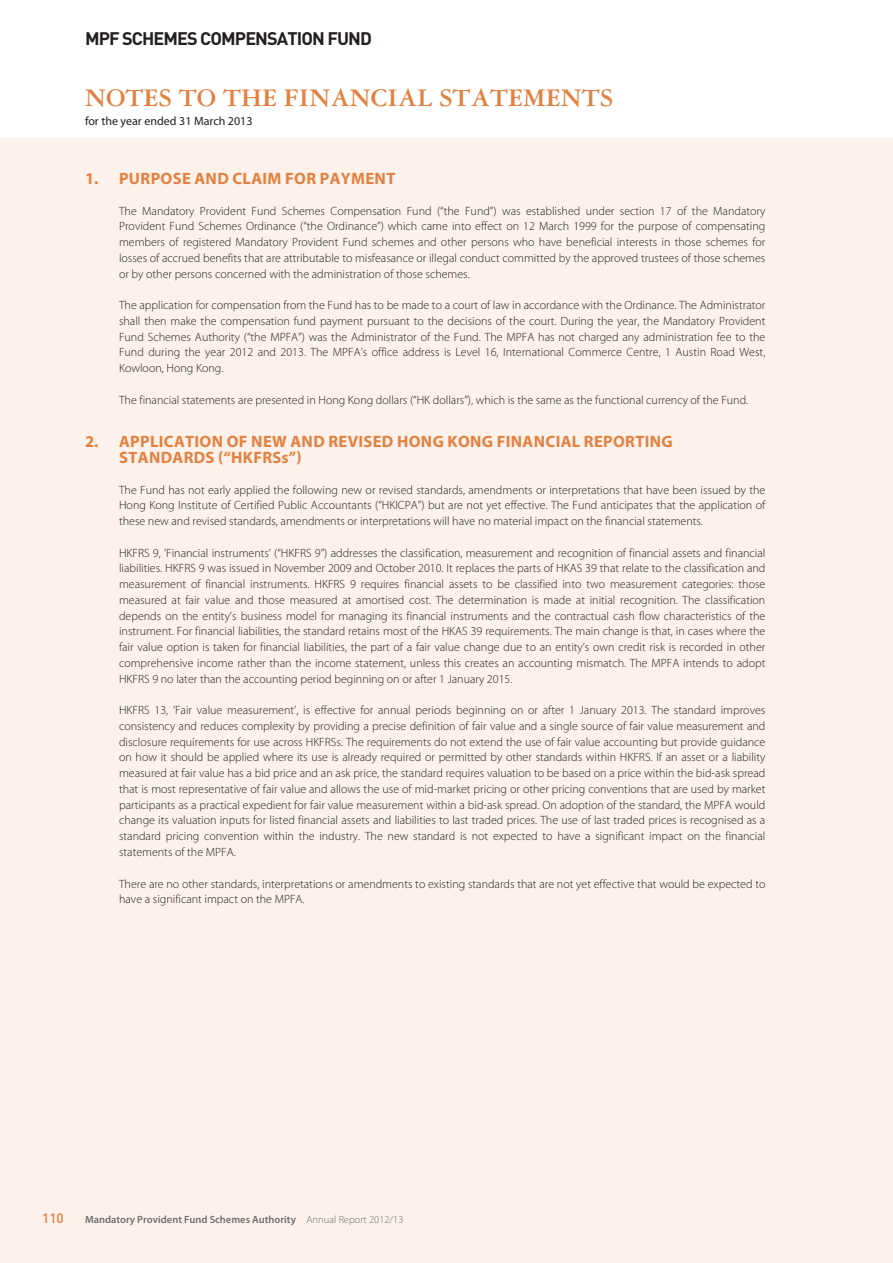
<style>
.page{position:relative;width:893px;height:1263px;background:#fff}
.page>*{position:absolute;margin:0;border:0;box-sizing:border-box;transform-origin:0 0}
.t1{font:700 27px "Garamond 3 LT Std";color:#e28140}
.t2{font:700 18px "DIN Pro";letter-spacing:-.05em;color:#231f20}
.t3{font:700 16.5px/15.8px "Myriad Pro";letter-spacing:.02em;color:#e28140}
.t4{font:500 13.5px "DIN Pro";color:#e28140}
.t5{font:300 12px/15.8px "Myriad Pro";color:#231f20;text-align:justify}
.t6{font:12px "Myriad Pro";color:#231f20}
.t7{font:600 10.5px "Myriad Pro";color:#6c6d70}
.s1{font-weight:300}
</style>
<div class="page">
<div style="left:0;top:138px;width:893px;height:1125px;background:#fcf2eb"></div>
<h2 class="t2" style="left:85px;top:32px;width:288px">MPF SCHEMES COMPENSATION FUND</h2>
<h1 class="t1" style="left:85px;top:87px;width:530px">NOTES TO THE FINANCIAL STATEMENTS</h1>
<p class="t6" style="left:85px;top:116px;width:169px">for the year ended 31 March 2013</p>
<h3 class="t3" style="left:85px;top:172px;width:312px">1. PURPOSE AND CLAIM FOR PAYMENT</h3>
<p class="t5" style="left:119px;top:204px;width:648px">The Mandatory Provident Fund Schemes Compensation Fund (“the Fund”) was established under section 17 of the Mandatory Provident Fund Schemes Ordinance (“the Ordinance”) which came into effect on 12 March 1999 for the purpose of compensating members of registered Mandatory Provident Fund schemes and other persons who have beneficial interests in those schemes for losses of accrued benefits that are attributable to misfeasance or illegal conduct committed by the approved trustees of those schemes or by other persons concerned with the administration of those schemes.</p>
<p class="t5" style="left:119px;top:298px;width:648px">The application for compensation from the Fund has to be made to a court of law in accordance with the Ordinance. The Administrator shall then make the compensation fund payment pursuant to the decisions of the court. During the year, the Mandatory Provident Fund Schemes Authority (“the MPFA”) was the Administrator of the Fund. The MPFA has not charged any administration fee to the Fund during the year 2012 and 2013. The MPFA’s office address is Level 16, International Commerce Centre, 1 Austin Road West, Kowloon, Hong Kong.</p>
<p class="t5" style="left:119px;top:393px;width:631px">The financial statements are presented in Hong Kong dollars (“HK dollars”), which is the same as the functional currency of the Fund.</p>
<h3 class="t3" style="left:119px;top:435px;width:555px;text-indent:-34px">2. APPLICATION OF NEW AND REVISED HONG KONG FINANCIAL REPORTING<br>STANDARDS (“HKFRSs”)</h3>
<p class="t5" style="left:119px;top:483px;width:648px">The Fund has not early applied the following new or revised standards, amendments or interpretations that have been issued by the Hong Kong Institute of Certified Public Accountants (“HKICPA”) but are not yet effective. The Fund anticipates that the application of these new and revised standards, amendments or interpretations will have no material impact on the financial statements.</p>
<p class="t5" style="left:119px;top:546px;width:648px">HKFRS 9, ’Financial instruments’ (“HKFRS 9”) addresses the classification, measurement and recognition of financial assets and financial liabilities. HKFRS 9 was issued in November 2009 and October 2010. It replaces the parts of HKAS 39 that relate to the classification and measurement of financial instruments. HKFRS 9 requires financial assets to be classified into two measurement categories: those measured at fair value and those measured at amortised cost. The determination is made at initial recognition. The classification depends on the entity’s business model for managing its financial instruments and the contractual cash flow characteristics of the instrument. For financial liabilities, the standard retains most of the HKAS 39 requirements. The main change is that, in cases where the fair value option is taken for financial liabilities, the part of a fair value change due to an entity’s own credit risk is recorded in other comprehensive income rather than the income statement, unless this creates an accounting mismatch. The MPFA intends to adopt HKFRS 9 no later than the accounting period beginning on or after 1 January 2015.</p>
<p class="t5" style="left:119px;top:703px;width:648px">HKFRS 13, ’Fair value measurement’, is effective for annual periods beginning on or after 1 January 2013. The standard improves consistency and reduces complexity by providing a precise definition of fair value and a single source of fair value measurement and disclosure requirements for use across HKFRSs. The requirements do not extend the use of fair value accounting but provide guidance on how it should be applied where its use is already required or permitted by other standards within HKFRS. If an asset or a liability measured at fair value has a bid price and an ask price, the standard requires valuation to be based on a price within the bid-ask spread that is most representative of fair value and allows the use of mid-market pricing or other pricing conventions that are used by market participants as a practical expedient for fair value measurement within a bid-ask spread. On adoption of the standard, the MPFA would change its valuation inputs for listed financial assets and liabilities to last traded prices. The use of last traded prices is recognised as a standard pricing convention within the industry. The new standard is not expected to have a significant impact on the financial statements of the MPFA.</p>
<p class="t5" style="left:119px;top:877px;width:648px">There are no other standards, interpretations or amendments to existing standards that are not yet effective that would be expected to have a significant impact on the MPFA.</p>
<p class="t4" style="left:42px;top:1213px;width:23px">110</p>
<p class="t7" style="left:85px;top:1215px;width:320px">Mandatory Provident Fund Schemes Authority <span class="s1">Annual Report 2012/13</span></p>
</div>
